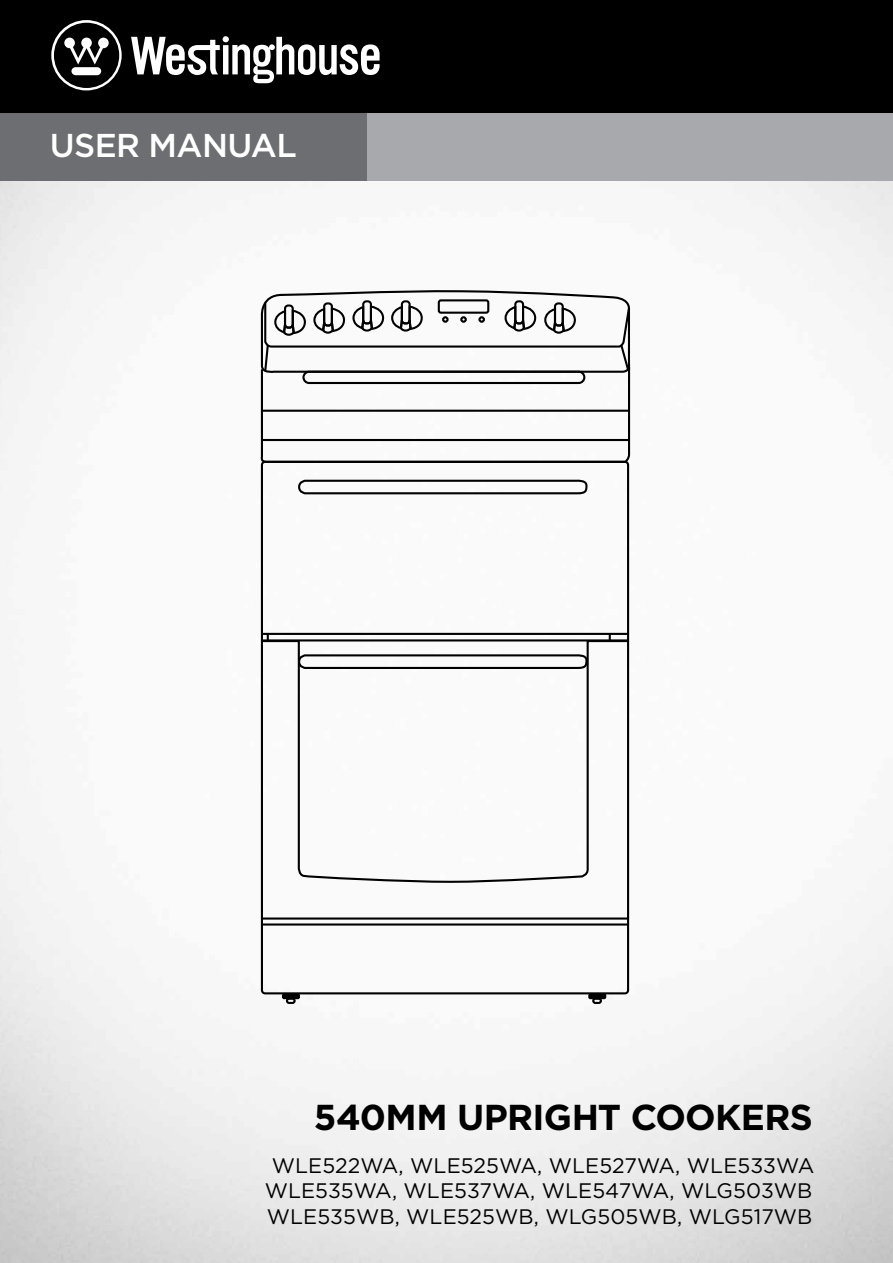
<style>
.page{position:relative;width:893px;height:1263px;background:#fff}
.page>*{position:absolute;margin:0;border:0;box-sizing:border-box;transform-origin:0 0}
.t1{font:700 36px "Gotham";letter-spacing:-.02em;color:#000}
.t2{font:500 33px "Gotham";letter-spacing:-.02em;color:#fff}
.t3{font:21px/25.2px "Gotham";letter-spacing:.005em;color:#000;text-align:center}
</style>
<div class="page">
<img style="left:0;top:181px;width:893px;height:1082px">
<div style="left:0;top:0;width:893px;height:114px;background:#000"></div>
<div style="left:19px;top:113px;width:874px;height:68px;background:#a7a9ac"></div>
<div style="left:0;top:113px;width:367px;height:68px;background:#6d6e71"></div>
<svg style="left:131px;top:36px;width:249px;height:47px"></svg>
<svg style="left:51px;top:20px;width:71px;height:70px"></svg>
<svg style="left:260px;top:282px;width:371px;height:182px"></svg>
<hr style="left:262px;top:410px;width:367px;height:2px;background:#000">
<hr style="left:262px;top:439px;width:367px;height:2px;background:#000">
<hr style="left:262px;top:633px;width:367px;height:2px;background:#000">
<hr style="left:262px;top:917px;width:366px;height:2px;background:#000">
<hr style="left:262px;top:923px;width:366px;height:2px;background:#000">
<svg style="left:297px;top:479px;width:292px;height:16px"></svg>
<svg style="left:260px;top:639px;width:370px;height:245px"></svg>
<svg style="left:297px;top:653px;width:292px;height:17px"></svg>
<div style="left:282px;top:993px;width:18px;height:6px;background:#000;border-radius:2px"></div>
<div style="left:286px;top:998px;width:10px;height:6px;border:2px solid #000;border-radius:2px"></div>
<div style="left:588px;top:993px;width:18px;height:6px;background:#000;border-radius:2px"></div>
<div style="left:592px;top:998px;width:10px;height:6px;border:2px solid #000;border-radius:2px"></div>
<h2 class="t2" style="left:50px;top:124px;width:248px">USER MANUAL</h2>
<h1 class="t1" style="left:314px;top:1093px;width:500px">540MM UPRIGHT COOKERS</h1>
<p class="t3" style="left:265px;top:1153px;width:551px">WLE522WA, WLE525WA, WLE527WA, WLE533WA<br>WLE535WA, WLE537WA, WLE547WA, WLG503WB<br>WLE535WB, WLE525WB, WLG505WB, WLG517WB</p>
</div>
